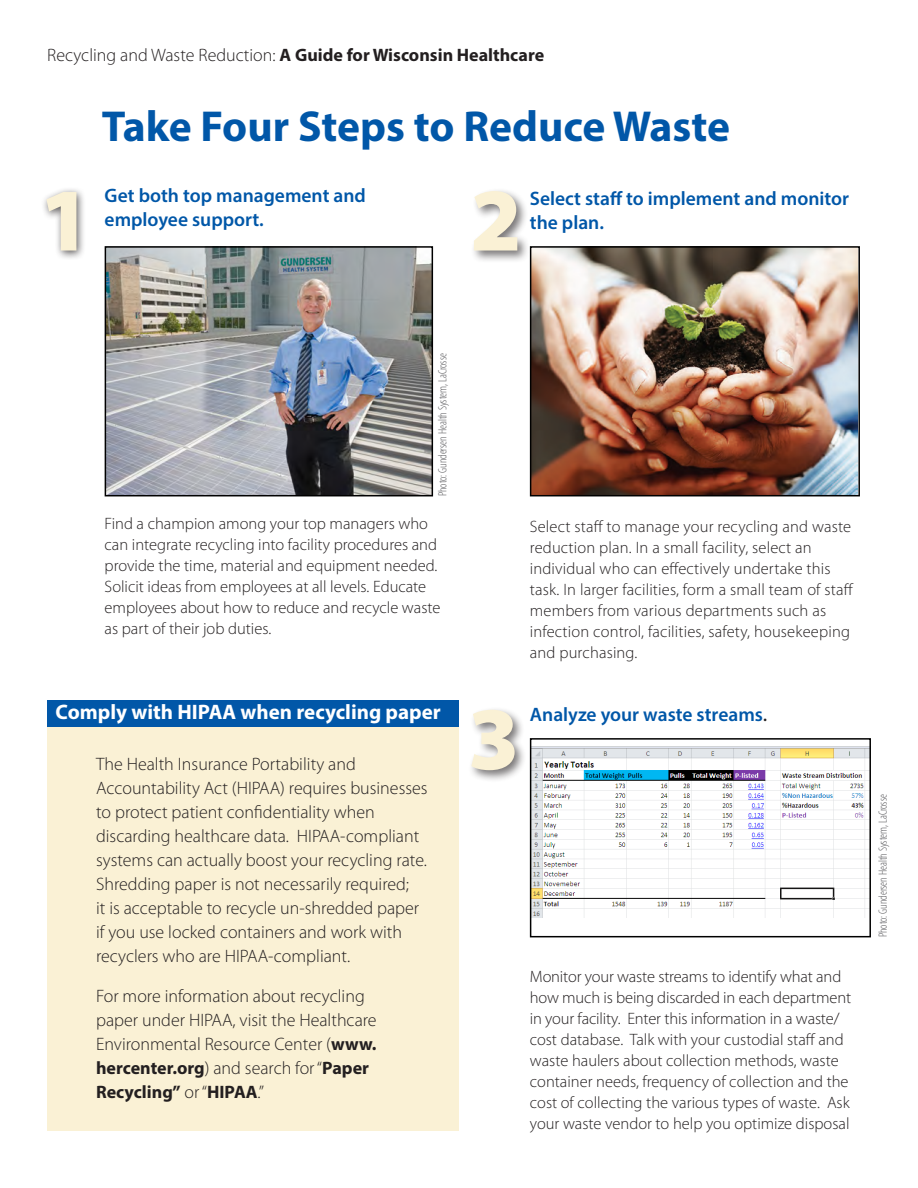
<style>
.page{position:relative;width:918px;height:1188px;background:#fff}
.page>*{position:absolute;margin:0;border:0;box-sizing:border-box;transform-origin:0 0}
.t1{font:900 90px "Myriad Pro";color:#faf1d5}
.t2{font:700 43.5px "Myriad Pro";color:#0157a8}
.t3{font:700 21px "Myriad Pro";color:#fff}
.t4{font:600 19.5px/24px "Myriad Pro";color:#0157a8}
.t5{font:300 18px/24px "Myriad Pro";color:#231f20}
.t6{font:700 18px "Myriad Pro";color:#231f20}
.t7{font:300 16.5px/21px "Myriad Pro";color:#231f20}
.t8{font:300 condensed 12px "Myriad Pro";color:#5c5c5f}
.s1{font-weight:300}
.s2{font-weight:700}
.s3{font-size:16.5px;color:#231f20}
</style>
<div class="page">
<div style="left:47px;top:702px;width:412px;height:429px;background:#faf1d5"></div>
<div style="left:41px;top:186px;width:46px;height:75px;background:#231f20;opacity:.75"></div>
<div style="left:471px;top:188px;width:59px;height:76px;background:#231f20;opacity:.6"></div>
<div style="left:468px;top:707px;width:59px;height:76px;background:#231f20;opacity:.6"></div>
<img style="left:533px;top:746px;width:335px;height:171px">
<div style="left:530px;top:738px;width:341px;height:199px;border:2px solid #000"></div>
<img style="left:108px;top:249px;width:322px;height:244px">
<div style="left:105px;top:246px;width:328px;height:250px;border:2px solid #000"></div>
<div style="left:47px;top:700px;width:412px;height:27px;background:#0157a8"></div>
<img style="left:533px;top:249px;width:324px;height:244px">
<div style="left:530px;top:246px;width:330px;height:250px;border:2px solid #000"></div>
<p class="t6" style="left:47px;top:43px;width:498px"><span class="s1">Recycling and Waste Reduction:</span> A Guide for Wisconsin Healthcare</p>
<p class="t2" style="left:102px;top:98px;width:630px">Take Four Steps to Reduce Waste</p>
<p class="t4" style="left:105px;top:183px;width:263px">Get both top management and employee support.</p>
<p class="t1" style="left:40px;top:160px;width:53px">1</p>
<p class="t1" style="left:470px;top:160px;width:53px">2</p>
<p class="t4" style="left:530px;top:186px;width:321px">Select staff to implement and monitor the plan.</p>
<p class="t8" style="left:435px;top:496px;width:145px;rotate:-90deg">Photo: Gundersen Health System, LaCrosse</p>
<p class="t7" style="left:105px;top:513px;width:337px">Find a champion among your top managers who can integrate recycling into facility procedures and provide the time, material and equipment needed.<br>Solicit ideas from employees at all levels. Educate employees about how to reduce and recycle waste as part of their job duties.</p>
<p class="t3" style="left:56px;top:698px;width:387px">Comply with HIPAA when recycling paper</p>
<p class="t5" style="left:96px;top:752px;width:333px">The Health Insurance Portability and Accountability Act (HIPAA) requires businesses to protect patient confidentiality when discarding healthcare data. HIPAA-compliant systems can actually boost your recycling rate.<br>Shredding paper is not necessarily required;<br>it is acceptable to recycle un-shredded paper if you use locked containers and work with recyclers who are HIPAA-compliant.</p>
<p class="t5" style="left:96px;top:984px;width:282px">For more information about recycling paper under HIPAA, visit the Healthcare Environmental Resource Center (<span class="s2">www. hercenter.org</span>) and search for “<span class="s2">Paper Recycling”</span> or “<span class="s2">HIPAA</span>.”</p>
<p class="t7" style="left:530px;top:516px;width:325px">Select staff to manage your recycling and waste reduction plan. In a small facility, select an individual who can effectively undertake this task. In larger facilities, form a small team of staff members from various departments such as infection control, facilities, safety, housekeeping and purchasing.</p>
<p class="t1" style="left:468px;top:679px;width:53px">3</p>
<p class="t4" style="left:530px;top:702px;width:239px">Analyze your waste streams<span class="s3">.</span></p>
<p class="t7" style="left:530px;top:966px;width:323px">Monitor your waste streams to identify what and how much is being discarded in each department in your facility. Enter this information in a waste/ cost database. Talk with your custodial staff and waste haulers about collection methods, waste container needs, frequency of collection and the cost of collecting the various types of waste. Ask your waste vendor to help you optimize disposal</p>
<p class="t8" style="left:876px;top:937px;width:145px;rotate:-90deg">Photo: Gundersen Health System, LaCrosse</p>
</div>
